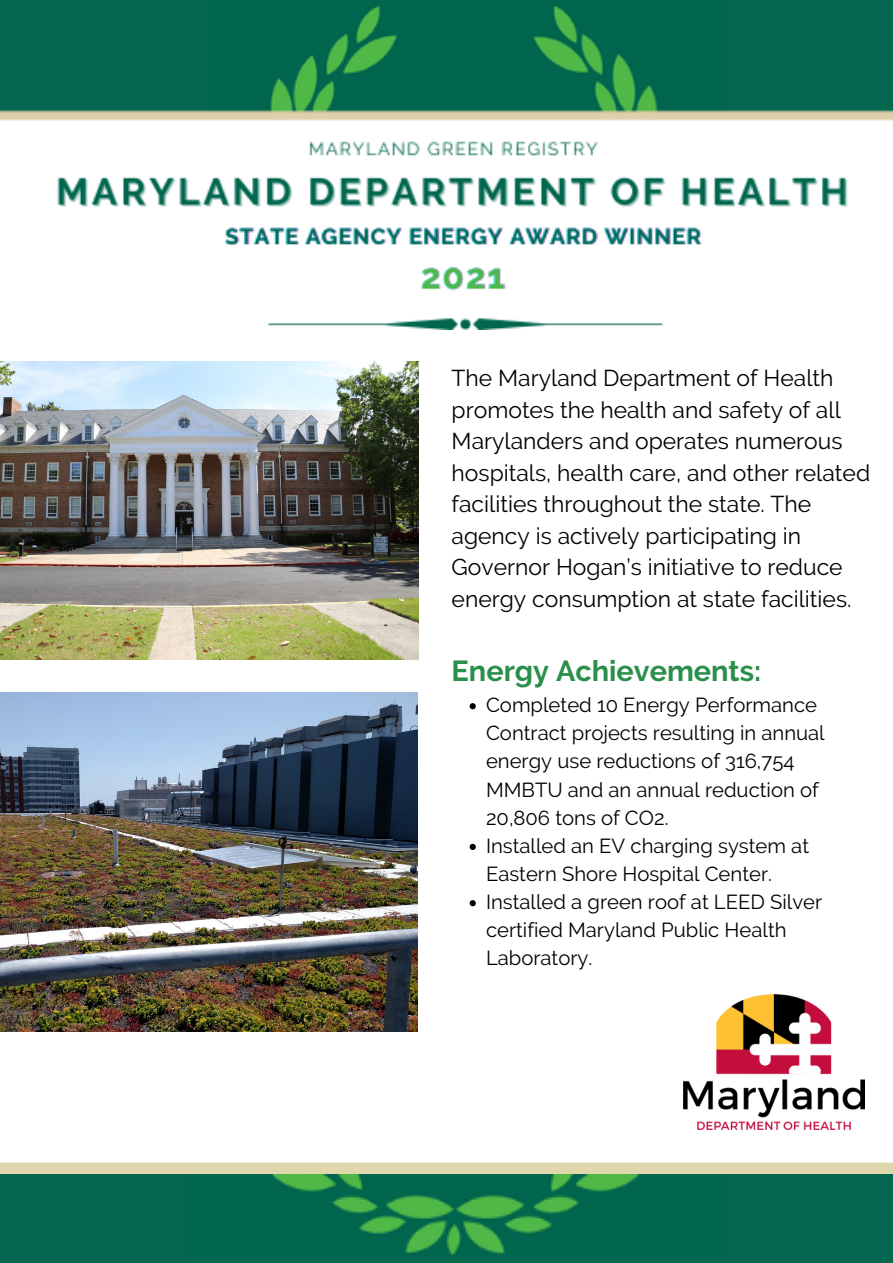
<style>
.page{position:relative;width:893px;height:1263px;background:#fff}
.page>*{position:absolute;margin:0;border:0;box-sizing:border-box;transform-origin:0 0}
.t1{font:700 28.88px "Raleway";color:#298f4a}
.t2{font:22.88px/31.5px "Raleway";color:#000}
.t3{font:20.25px/28.1px "Raleway";color:#000}
</style>
<div class="page">
<svg style="left:0;top:1162px;width:893px;height:12px;background:#e2d8af"></svg>
<img style="left:0;top:1174px;width:893px;height:88px">
<img style="left:0;top:0;width:893px;height:330px">
<img style="left:683px;top:994px;width:181px;height:135px">
<svg style="left:469px;top:703px;width:7px;height:6px"></svg>
<svg style="left:469px;top:844px;width:7px;height:6px"></svg>
<svg style="left:469px;top:900px;width:7px;height:6px"></svg>
<img style="left:0;top:692px;width:418px;height:340px">
<img style="left:0;top:362px;width:418px;height:298px">
<p class="t2" style="left:451px;top:362px;width:420px">The Maryland Department of Health promotes the health and safety of all Marylanders and operates numerous hospitals, health care, and other related facilities throughout the state. The agency is actively participating in Governor Hogan’s initiative to reduce energy consumption at state facilities.</p>
<p class="t1" style="left:451px;top:653px;width:311px">Energy Achievements:</p>
<p class="t3" style="left:486px;top:691px;width:340px">Completed 10 Energy Performance<br>Contract projects resulting in annual energy use reductions of 316,754<br>MMBTU and an annual reduction of<br>20,806 tons of CO2.</p>
<p class="t3" style="left:486px;top:832px;width:325px">Installed an EV charging system at<br>Eastern Shore Hospital Center.</p>
<p class="t3" style="left:486px;top:888px;width:338px">Installed a green roof at LEED Silver certified Maryland Public Health<br>Laboratory.</p>
</div>
